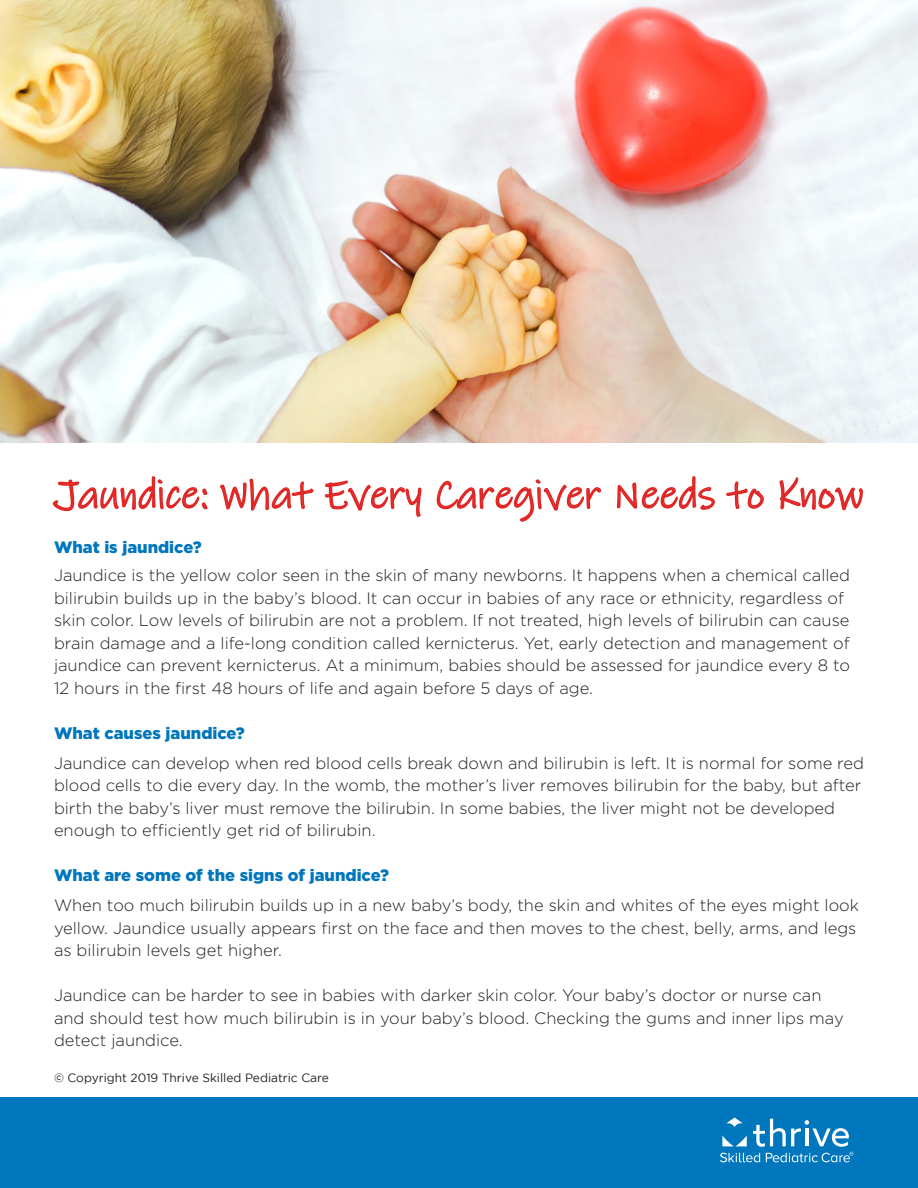
<style>
.page{position:relative;width:918px;height:1188px;background:#fff}
.page>*{position:absolute;margin:0;border:0;box-sizing:border-box;transform-origin:0 0}
.t1{font:40.5px "Ink Free";color:#e12826}
.t2{font:300 16.5px/22.5px "Gotham";color:#231f20}
.t3{font:900 16.5px "Gotham";color:#0076bc}
.t4{font:12px "Gotham";color:#231f20}
</style>
<div class="page">
<img style="left:0;top:0;width:918px;height:443px">
<svg style="left:52px;top:378px;width:156px;height:134px"></svg>
<svg style="left:219px;top:378px;width:95px;height:133px"></svg>
<svg style="left:324px;top:480px;width:98px;height:37px"></svg>
<svg style="left:436px;top:378px;width:166px;height:144px"></svg>
<svg style="left:616px;top:476px;width:99px;height:34px"></svg>
<svg style="left:726px;top:481px;width:38px;height:28px"></svg>
<svg style="left:779px;top:477px;width:84px;height:34px"></svg>
<div style="left:0;top:1097px;width:918px;height:91px;background:#0076bc"></div>
<svg style="left:720px;top:1118px;width:133px;height:44px"></svg>
<p class="t1" style="left:54px;top:471px;width:811px">Jaundice: What Every Caregiver Needs to Know</p>
<p class="t3" style="left:54px;top:537px;width:149px">What is jaundice?</p>
<p class="t2" style="left:54px;top:564px;width:798px">Jaundice is the yellow color seen in the skin of many newborns. It happens when a chemical called bilirubin builds up in the baby’s blood. It can occur in babies of any race or ethnicity, regardless of skin color. Low levels of bilirubin are not a problem. If not treated, high levels of bilirubin can cause brain damage and a life-long condition called kernicterus. Yet, early detection and management of jaundice can prevent kernicterus. At a minimum, babies should be assessed for jaundice every 8 to 12 hours in the first 48 hours of life and again before 5 days of age.</p>
<p class="t3" style="left:54px;top:723px;width:192px">What causes jaundice?</p>
<p class="t2" style="left:54px;top:751px;width:811px">Jaundice can develop when red blood cells break down and bilirubin is left. It is normal for some red blood cells to die every day. In the womb, the mother’s liver removes bilirubin for the baby, but after birth the baby’s liver must remove the bilirubin. In some babies, the liver might not be developed enough to efficiently get rid of bilirubin.</p>
<p class="t3" style="left:54px;top:866px;width:337px">What are some of the signs of jaundice?</p>
<p class="t2" style="left:54px;top:894px;width:807px">When too much bilirubin builds up in a new baby’s body, the skin and whites of the eyes might look yellow. Jaundice usually appears first on the face and then moves to the chest, belly, arms, and legs as bilirubin levels get higher.</p>
<p class="t2" style="left:54px;top:984px;width:791px">Jaundice can be harder to see in babies with darker skin color. Your baby’s doctor or nurse can and should test how much bilirubin is in your baby’s blood. Checking the gums and inner lips may detect jaundice.</p>
<p class="t4" style="left:54px;top:1071px;width:276px">© Copyright 2019 Thrive Skilled Pediatric Care</p>
</div>
